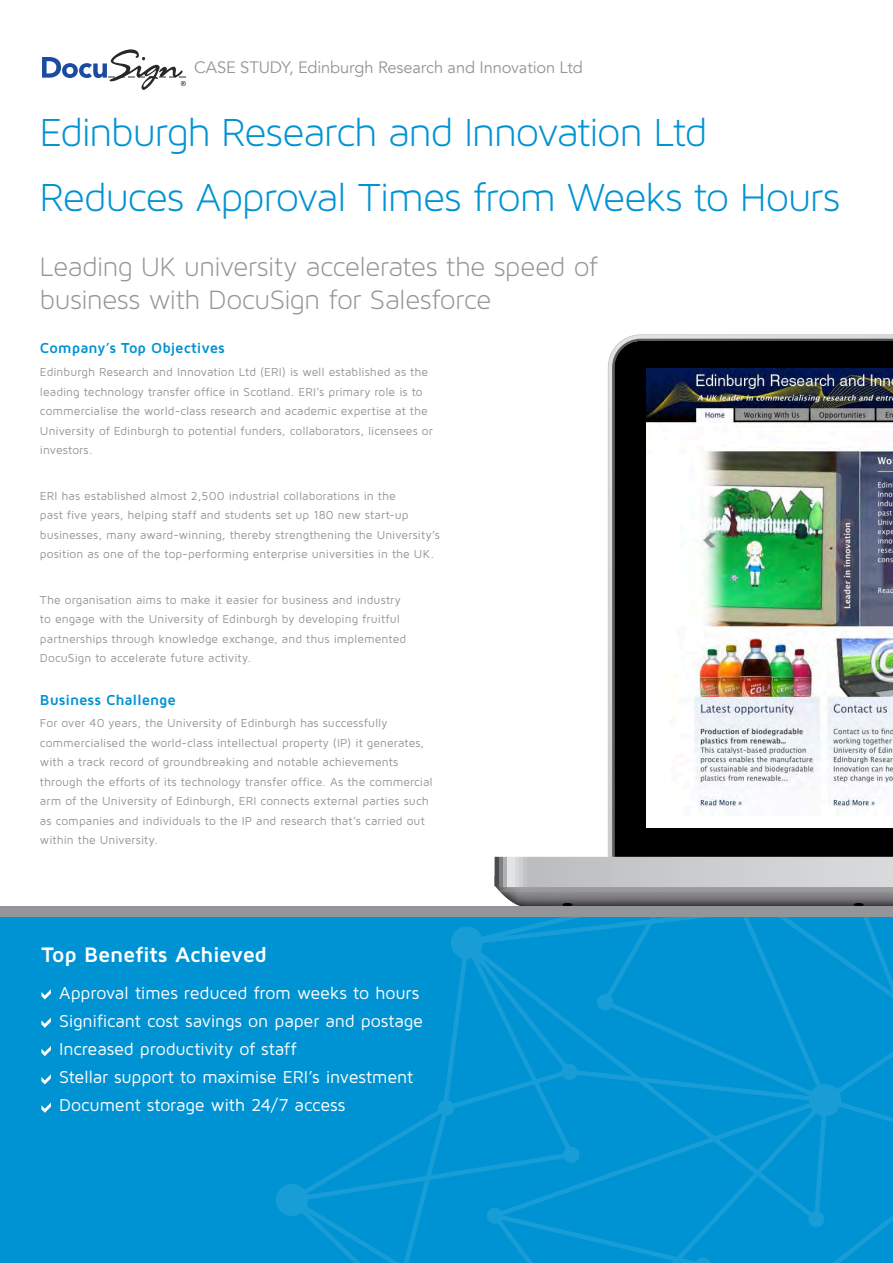
<style>
.page{position:relative;width:893px;height:1263px;background:#fff}
.page>*{position:absolute;margin:0;border:0;box-sizing:border-box;transform-origin:0 0}
.t1{font:42px/64.5px "Maven Pro Light 300";letter-spacing:-.03em;color:#0093d3}
.t2{font:28.5px/33px "Maven Pro Light 300";letter-spacing:-.02em;color:#939598}
.t3{font:700 21.75px "Maven Pro";letter-spacing:-.015em;color:#fff}
.t4{font:17.85px/28px "Maven Pro";letter-spacing:-.01em;color:#fff}
.t5{font:16.5px "Avenir";letter-spacing:-.01em;color:#939598}
.t6{font:700 15px "Maven Pro";letter-spacing:-.005em;color:#0093d3}
.t7{font:12px/19.5px "Maven Pro";letter-spacing:.005em;color:#939598}
</style>
<div class="page">
<div style="left:0;top:908px;width:893px;height:355px;background:#0093d3"></div>
<svg style="left:42px;top:49px;width:144px;height:41px"></svg>
<svg style="left:274px;top:856px;width:619px;height:407px"></svg>
<svg style="left:41px;top:1102px;width:10px;height:11px"></svg>
<svg style="left:41px;top:1074px;width:10px;height:10px"></svg>
<svg style="left:41px;top:1046px;width:10px;height:10px"></svg>
<svg style="left:41px;top:1017px;width:10px;height:11px"></svg>
<svg style="left:41px;top:989px;width:10px;height:10px"></svg>
<svg style="left:608px;top:334px;width:285px;height:523px;background:#b2b3b5"></svg>
<div style="left:614px;top:341px;width:279px;height:516px;background:#000"></div>
<img style="left:495px;top:892px;width:398px;height:14px">
<svg style="left:495px;top:857px;width:398px;height:35px;background:#c2c3c5"></svg>
<svg style="left:562px;top:903px;width:11px;height:3px"></svg>
<svg style="left:854px;top:903px;width:10px;height:3px"></svg>
<div style="left:0;top:906px;width:893px;height:10px;background:#939598"></div>
<img style="left:646px;top:368px;width:247px;height:459px">
<h3 class="t5" style="left:194px;top:58px;width:390px">CASE STUDY, Edinburgh Research and Innovation Ltd</h3>
<h1 class="t1" style="left:40px;top:100px;width:802px">Edinburgh Research and Innovation Ltd<br>Reduces Approval Times from Weeks to Hours</h1>
<h2 class="t2" style="left:40px;top:250px;width:559px">Leading UK university accelerates the speed of business with DocuSign for Salesforce</h2>
<p class="t6" style="left:40px;top:339px;width:187px">Company’s Top Objectives</p>
<p class="t7" style="left:40px;top:362px;width:394px">Edinburgh Research and Innovation Ltd (ERI) is well established as the leading technology transfer office in Scotland. ERI’s primary role is to commercialise the world-class research and academic expertise at the University of Edinburgh to potential funders, collaborators, licensees or investors.</p>
<p class="t7" style="left:40px;top:485px;width:402px">ERI has established almost 2,500 industrial collaborations in the<br>past five years, helping staff and students set up 180 new start-up businesses, many award-winning, thereby strengthening the University’s position as one of the top-performing enterprise universities in the UK.</p>
<p class="t7" style="left:40px;top:589px;width:368px">The organisation aims to make it easier for business and industry to engage with the University of Edinburgh by developing fruitful partnerships through knowledge exchange, and thus implemented DocuSign to accelerate future activity.</p>
<p class="t6" style="left:40px;top:690px;width:137px">Business Challenge</p>
<p class="t7" style="left:40px;top:713px;width:394px">For over 40 years, the University of Edinburgh has successfully commercialised the world-class intellectual property (IP) it generates, with a track record of groundbreaking and notable achievements through the efforts of its technology transfer office. As the commercial arm of the University of Edinburgh, ERI connects external parties such as companies and individuals to the IP and research that’s carried out within the University.</p>
<h3 class="t3" style="left:41px;top:941px;width:227px">Top Benefits Achieved</h3>
<h3 class="t4" style="left:59px;top:978px;width:365px">Approval times reduced from weeks to hours Significant cost savings on paper and postage Increased productivity of staff<br>Stellar support to maximise ERI’s investment Document storage with 24/7 access</h3>
</div>
